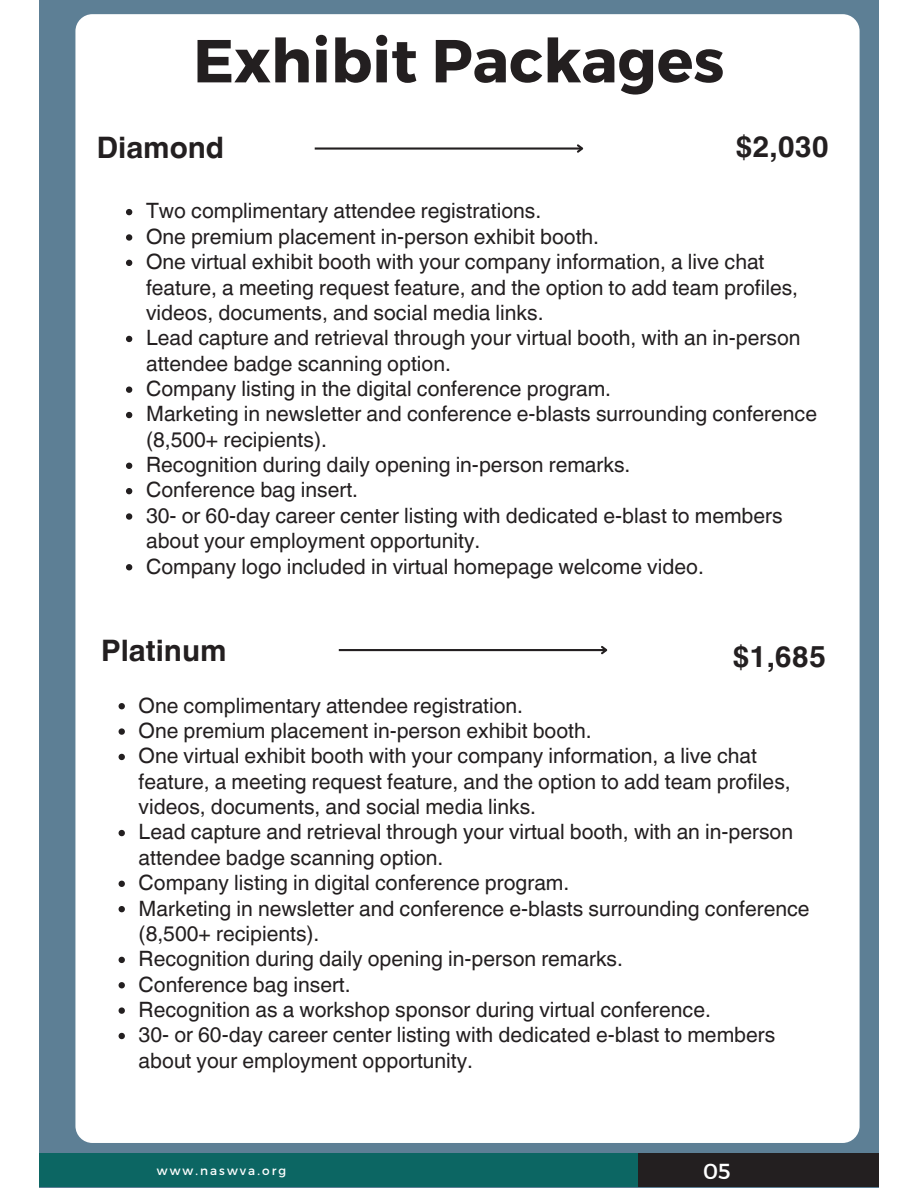
<style>
.page{position:relative;width:918px;height:1188px;background:#fff}
.page>*{position:absolute;margin:0;border:0;box-sizing:border-box;transform-origin:0 0}
.t1{font:700 60.6px "Montserrat";color:#231f20}
.t2{font:700 29.55px "Helvetica World";color:#231f20}
.t3{font:21.75px "Montserrat";color:#fff}
.t4{font:21.15px/25.3px "Helvetica World";color:#231f20}
.t5{font:12px "Montserrat";letter-spacing:.17em;color:#fff}
</style>
<div class="page">
<div style="left:39px;top:0;width:840px;height:1187px;background:#5d7f95"></div>
<div style="left:75px;top:14px;width:785px;height:1129px;background:#fff;border-radius:17px"></div>
<div style="left:638px;top:1153px;width:240px;height:33px;background:#231f20"></div>
<div style="left:39px;top:1153px;width:599px;height:33px;background:#0c6663"></div>
<svg style="left:119px;top:703px;width:6px;height:6px"></svg>
<svg style="left:119px;top:728px;width:6px;height:7px"></svg>
<svg style="left:119px;top:754px;width:6px;height:6px"></svg>
<svg style="left:119px;top:830px;width:6px;height:6px"></svg>
<svg style="left:119px;top:881px;width:6px;height:6px"></svg>
<svg style="left:119px;top:906px;width:6px;height:6px"></svg>
<svg style="left:119px;top:957px;width:6px;height:6px"></svg>
<svg style="left:119px;top:982px;width:6px;height:6px"></svg>
<svg style="left:119px;top:1007px;width:6px;height:7px"></svg>
<svg style="left:119px;top:1033px;width:6px;height:6px"></svg>
<hr style="left:339px;top:649px;width:267px;height:2px;background:#231f20">
<svg style="left:599px;top:646px;width:9px;height:9px"></svg>
<hr style="left:315px;top:147px;width:267px;height:3px;background:#231f20">
<svg style="left:575px;top:144px;width:9px;height:9px"></svg>
<svg style="left:126px;top:209px;width:6px;height:6px"></svg>
<svg style="left:126px;top:234px;width:6px;height:7px"></svg>
<svg style="left:126px;top:260px;width:6px;height:6px"></svg>
<svg style="left:126px;top:336px;width:6px;height:6px"></svg>
<svg style="left:126px;top:387px;width:6px;height:6px"></svg>
<svg style="left:126px;top:412px;width:6px;height:6px"></svg>
<svg style="left:126px;top:463px;width:6px;height:6px"></svg>
<svg style="left:126px;top:488px;width:6px;height:6px"></svg>
<svg style="left:126px;top:513px;width:6px;height:7px"></svg>
<svg style="left:126px;top:564px;width:6px;height:6px"></svg>
<h1 class="t1" style="left:193px;top:21px;width:533px">Exhibit Packages</h1>
<h2 class="t2" style="left:97px;top:124px;width:129px">Diamond</h2>
<h2 class="t2" style="left:736px;top:123px;width:95px">$2,030</h2>
<p class="t4" style="left:146px;top:198px;width:673px">Two complimentary attendee registrations.<br>One premium placement in-person exhibit booth.<br>One virtual exhibit booth with your company information, a live chat feature, a meeting request feature, and the option to add team profiles, videos, documents, and social media links.<br>Lead capture and retrieval through your virtual booth, with an in-person attendee badge scanning option.<br>Company listing in the digital conference program.<br>Marketing in newsletter and conference e-blasts surrounding conference (8,500+ recipients).<br>Recognition during daily opening in-person remarks.<br>Conference bag insert.<br>30- or 60-day career center listing with dedicated e-blast to members about your employment opportunity.<br>Company logo included in virtual homepage welcome video.</p>
<h2 class="t2" style="left:101px;top:626px;width:127px">Platinum</h2>
<h2 class="t2" style="left:733px;top:632px;width:95px">$1,685</h2>
<p class="t4" style="left:139px;top:693px;width:673px">One complimentary attendee registration.<br>One premium placement in-person exhibit booth.<br>One virtual exhibit booth with your company information, a live chat feature, a meeting request feature, and the option to add team profiles, videos, documents, and social media links.<br>Lead capture and retrieval through your virtual booth, with an in-person attendee badge scanning option.<br>Company listing in digital conference program.<br>Marketing in newsletter and conference e-blasts surrounding conference (8,500+ recipients).<br>Recognition during daily opening in-person remarks.<br>Conference bag insert.<br>Recognition as a workshop sponsor during virtual conference.<br>30- or 60-day career center listing with dedicated e-blast to members about your employment opportunity.</p>
<p class="t5" style="left:157px;top:1162px;width:131px">www.naswva.org</p>
<p class="t3" style="left:703px;top:1157px;width:29px">05</p>
</div>
